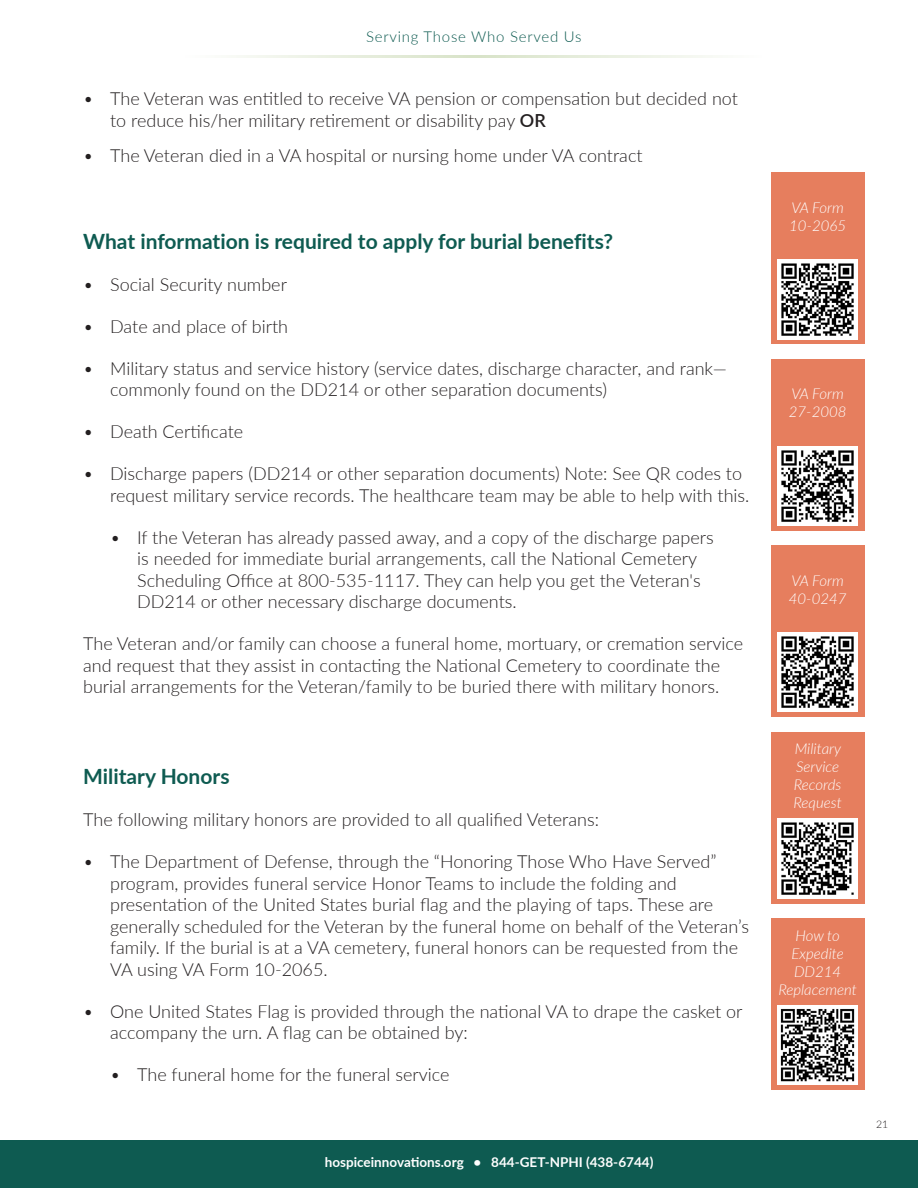
<style>
.page{position:relative;width:918px;height:1188px;background:#fff}
.page>*{position:absolute;margin:0;border:0;box-sizing:border-box;transform-origin:0 0}
.t1{font:700 21px "Lato";color:#0e5b51}
.t2{font:300 18px/21.6px "Lato";color:#231f20}
.t3{font:italic 300 15px/18px "Lato";color:#fff}
.t4{font:300 15px "Lato";letter-spacing:.05em;color:#0e5b51}
.t5{font:700 13.5px "Lato";color:#fff}
.t6{font:300 10.5px "Lato";color:#231f20}
.s1{font-weight:600}
</style>
<div class="page">
<div style="left:0;top:1141px;width:918px;height:47px;background:#0e5b51"></div>
<hr style="left:186px;top:55px;width:576px;height:3px;background:#d8e3c8">
<div style="left:771px;top:732px;width:94px;height:171px;background:#e67e5e"></div>
<img style="left:778px;top:819px;width:79px;height:79px">
<div style="left:771px;top:918px;width:94px;height:172px;background:#e67e5e"></div>
<img style="left:778px;top:1005px;width:79px;height:80px">
<div style="left:771px;top:173px;width:94px;height:171px;background:#e67e5e"></div>
<img style="left:778px;top:260px;width:79px;height:79px">
<div style="left:771px;top:359px;width:94px;height:171px;background:#e67e5e"></div>
<img style="left:778px;top:446px;width:79px;height:80px">
<div style="left:771px;top:546px;width:94px;height:171px;background:#e67e5e"></div>
<img style="left:778px;top:632px;width:79px;height:80px">
<p class="t4" style="left:366px;top:26px;width:217px">Serving Those Who Served Us</p>
<p class="t2" style="left:110px;top:87px;width:629px;text-indent:-27px">• The Veteran was entitled to receive VA pension or compensation but decided not to reduce his/her military retirement or disability pay <span class="s1">OR</span></p>
<p class="t2" style="left:83px;top:144px;width:561px">• The Veteran died in a VA hospital or nursing home under VA contract</p>
<p class="t1" style="left:83px;top:226px;width:532px">What information is required to apply for burial benefits?</p>
<p class="t2" style="left:83px;top:273px;width:205px">• Social Security number</p>
<p class="t2" style="left:83px;top:315px;width:206px">• Date and place of birth</p>
<p class="t2" style="left:110px;top:357px;width:618px;text-indent:-27px">• Military status and service history (service dates, discharge character, and rank— commonly found on the DD214 or other separation documents)</p>
<p class="t2" style="left:83px;top:420px;width:162px">• Death Certificate</p>
<p class="t2" style="left:110px;top:462px;width:641px;text-indent:-27px">• Discharge papers (DD214 or other separation documents) Note: See QR codes to request military service records. The healthcare team may be able to help with this.</p>
<p class="t2" style="left:137px;top:526px;width:578px;text-indent:-27px">• If the Veteran has already passed away, and a copy of the discharge papers is needed for immediate burial arrangements, call the National Cemetery Scheduling Office at 800-535-1117. They can help you get the Veteran's DD214 or other necessary discharge documents.</p>
<p class="t2" style="left:83px;top:632px;width:662px">The Veteran and/or family can choose a funeral home, mortuary, or cremation service and request that they assist in contacting the National Cemetery to coordinate the burial arrangements for the Veteran/family to be buried there with military honors.</p>
<p class="t1" style="left:83px;top:761px;width:148px">Military Honors</p>
<p class="t2" style="left:83px;top:808px;width:517px">The following military honors are provided to all qualified Veterans:</p>
<p class="t2" style="left:110px;top:850px;width:640px;text-indent:-27px">• The Department of Defense, through the “Honoring Those Who Have Served” program, provides funeral service Honor Teams to include the folding and presentation of the United States burial flag and the playing of taps. These are generally scheduled for the Veteran by the funeral home on behalf of the Veteran’s family. If the burial is at a VA cemetery, funeral honors can be requested from the VA using VA Form 10-2065.</p>
<p class="t2" style="left:110px;top:1000px;width:634px;text-indent:-27px">• One United States Flag is provided through the national VA to drape the casket or accompany the urn. A flag can be obtained by:</p>
<p class="t2" style="left:110px;top:1063px;width:341px">• The funeral home for the funeral service</p>
<p class="t5" style="left:325px;top:1152px;width:330px">hospiceinnovations.org • 844-GET-NPHI (438-6744)</p>
<p class="t3" style="left:789px;top:198px;width:58px">VA Form<br>10-2065</p>
<p class="t3" style="left:789px;top:384px;width:59px">VA Form<br>27-2008</p>
<p class="t3" style="left:789px;top:571px;width:59px">VA Form<br>40-0247</p>
<p class="t3" style="left:794px;top:739px;width:50px">Military<br>Service<br>Records<br>Request</p>
<p class="t3" style="left:778px;top:927px;width:80px;text-align:center">How to<br>Expedite<br>DD214<br>Replacement</p>
<p class="t6" style="left:876px;top:1117px;width:14px">21</p>
</div>
